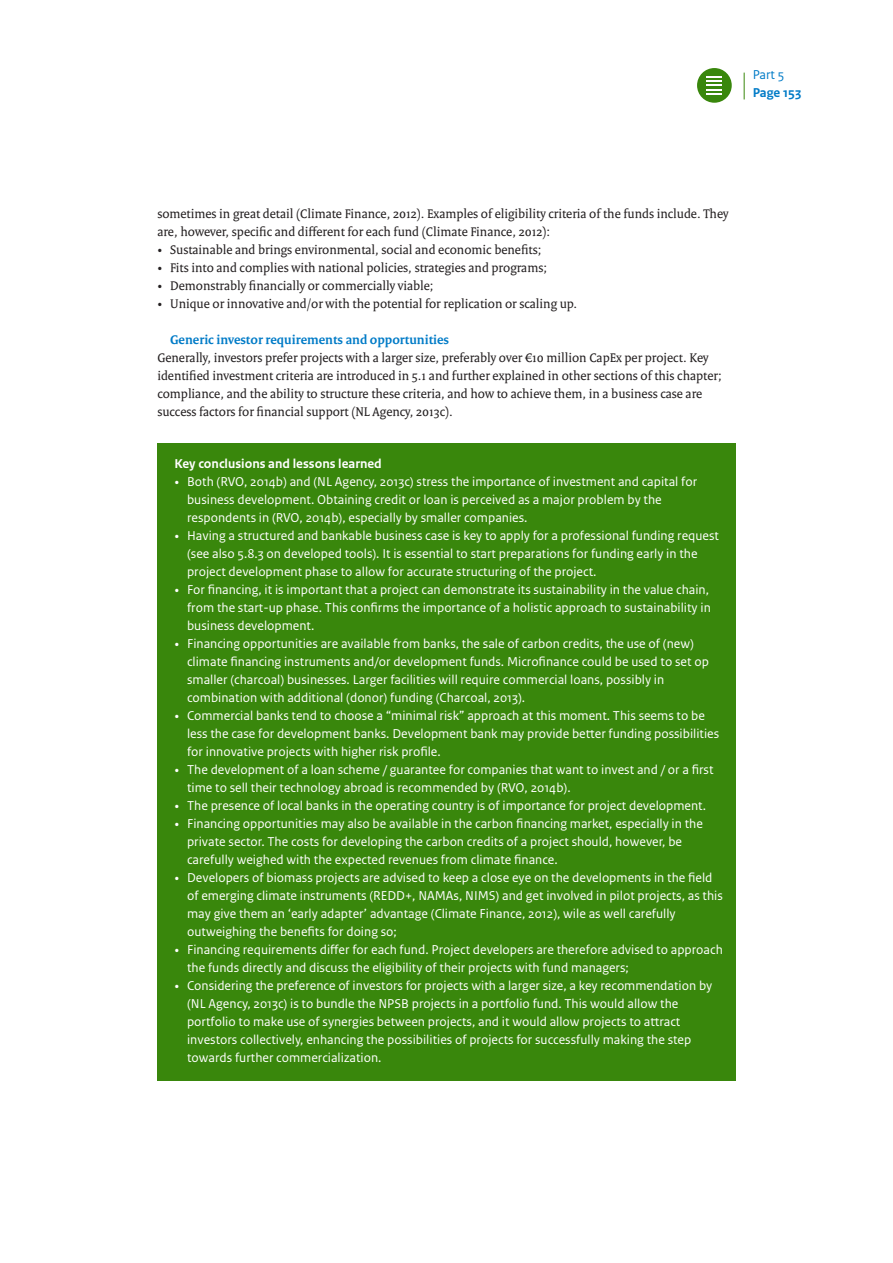
<style>
.page{position:relative;width:893px;height:1263px;background:#fff}
.page>*{position:absolute;margin:0;border:0;box-sizing:border-box;transform-origin:0 0}
.t1{font:13.5px/18px "Rijksoverheid Sans Text";color:#fff}
.t2{font:13.5px/18px "Rijksoverheid Serif";color:#231f20}
.t3{font:700 13.5px "Rijksoverheid Serif";color:#007bc7}
.t4{font:700 13.5px "Rijksoverheid Sans Text";color:#fff}
.t5{font:700 13.5px "Rijksoverheid Sans Text";color:#007bc7}
.t6{font:13.5px "Rijksoverheid Sans Text";color:#007bc7}
.s1{font-family:"Rijksoverheid Serif"}
</style>
<div class="page">
<div style="left:697px;top:68px;width:35px;height:35px;background:#39870c;border-radius:50%"></div>
<svg style="left:707px;top:76px;width:15px;height:19px"></svg>
<svg style="left:744px;top:73px;width:1px;height:26px"></svg>
<div style="left:157px;top:443px;width:579px;height:638px;background:#39870c"></div>
<p class="t6" style="left:753px;top:67px;width:33px">Part 5</p>
<p class="t5" style="left:753px;top:85px;width:50px">Page 153</p>
<p class="t2" style="left:157px;top:204px;width:573px">sometimes in great detail (Climate Finance, 2012). Examples of eligibility criteria of the funds include. They are, however, specific and different for each fund (Climate Finance, 2012):</p>
<p class="t2" style="left:157px;top:240px;width:386px">• Sustainable and brings environmental, social and economic benefits;</p>
<p class="t2" style="left:157px;top:258px;width:391px">• Fits into and complies with national policies, strategies and programs;</p>
<p class="t2" style="left:157px;top:276px;width:278px">• Demonstrably financially or commercially viable;</p>
<p class="t2" style="left:157px;top:294px;width:421px">• Unique or innovative and/or with the potential for replication or scaling up.</p>
<p class="t3" style="left:170px;top:331px;width:280px">Generic investor requirements and opportunities</p>
<p class="t2" style="left:157px;top:348px;width:566px">Generally, investors prefer projects with a larger size, preferably over €10 million CapEx per project. Key identified investment criteria are introduced in 5.1 and further explained in other sections of this chapter; compliance, and the ability to structure these criteria, and how to achieve them, in a business case are success factors for financial support (NL Agency, 2013c).</p>
<p class="t4" style="left:174px;top:456px;width:209px">Key conclusions and lessons learned</p>
<p class="t1" style="left:187px;top:473px;width:512px;text-indent:-13px"><span class="s1">•</span> Both (RVO, 2014b) and (NL Agency, 2013c) stress the importance of investment and capital for business development. Obtaining credit or loan is perceived as a major problem by the respondents in (RVO, 2014b), especially by smaller companies.</p>
<p class="t1" style="left:187px;top:527px;width:533px;text-indent:-13px"><span class="s1">•</span> Having a structured and bankable business case is key to apply for a professional funding request (see also 5.8.3 on developed tools). It is essential to start preparations for funding early in the project development phase to allow for accurate structuring of the project.</p>
<p class="t1" style="left:187px;top:581px;width:525px;text-indent:-13px"><span class="s1">•</span> For financing, it is important that a project can demonstrate its sustainability in the value chain, from the start-up phase. This confirms the importance of a holistic approach to sustainability in business development.</p>
<p class="t1" style="left:187px;top:635px;width:523px;text-indent:-13px"><span class="s1">•</span> Financing opportunities are available from banks, the sale of carbon credits, the use of (new) climate financing instruments and/or development funds. Microfinance could be used to set op smaller (charcoal) businesses. Larger facilities will require commercial loans, possibly in combination with additional (donor) funding (Charcoal, 2013).</p>
<p class="t1" style="left:187px;top:707px;width:534px;text-indent:-13px"><span class="s1">•</span> Commercial banks tend to choose a “minimal risk” approach at this moment. This seems to be less the case for development banks. Development bank may provide better funding possibilities for innovative projects with higher risk profile.</p>
<p class="t1" style="left:187px;top:761px;width:528px;text-indent:-13px"><span class="s1">•</span> The development of a loan scheme / guarantee for companies that want to invest and / or a first time to sell their technology abroad is recommended by (RVO, 2014b).</p>
<p class="t1" style="left:174px;top:797px;width:533px"><span class="s1">•</span> The presence of local banks in the operating country is of importance for project development.</p>
<p class="t1" style="left:187px;top:815px;width:517px;text-indent:-13px"><span class="s1">•</span> Financing opportunities may also be available in the carbon financing market, especially in the private sector. The costs for developing the carbon credits of a project should, however, be carefully weighed with the expected revenues from climate finance.</p>
<p class="t1" style="left:187px;top:869px;width:537px;text-indent:-13px"><span class="s1">•</span> Developers of biomass projects are advised to keep a close eye on the developments in the field of emerging climate instruments (REDD+, NAMAs, NIMS) and get involved in pilot projects, as this may give them an ‘early adapter’ advantage (Climate Finance, 2012), wile as well carefully outweighing the benefits for doing so;</p>
<p class="t1" style="left:187px;top:941px;width:537px;text-indent:-13px"><span class="s1">•</span> Financing requirements differ for each fund. Project developers are therefore advised to approach the funds directly and discuss the eligibility of their projects with fund managers;</p>
<p class="t1" style="left:187px;top:977px;width:527px;text-indent:-13px"><span class="s1">•</span> Considering the preference of investors for projects with a larger size, a key recommendation by (NL Agency, 2013c) is to bundle the NPSB projects in a portfolio fund. This would allow the portfolio to make use of synergies between projects, and it would allow projects to attract investors collectively, enhancing the possibilities of projects for successfully making the step towards further commercialization.</p>
</div>
